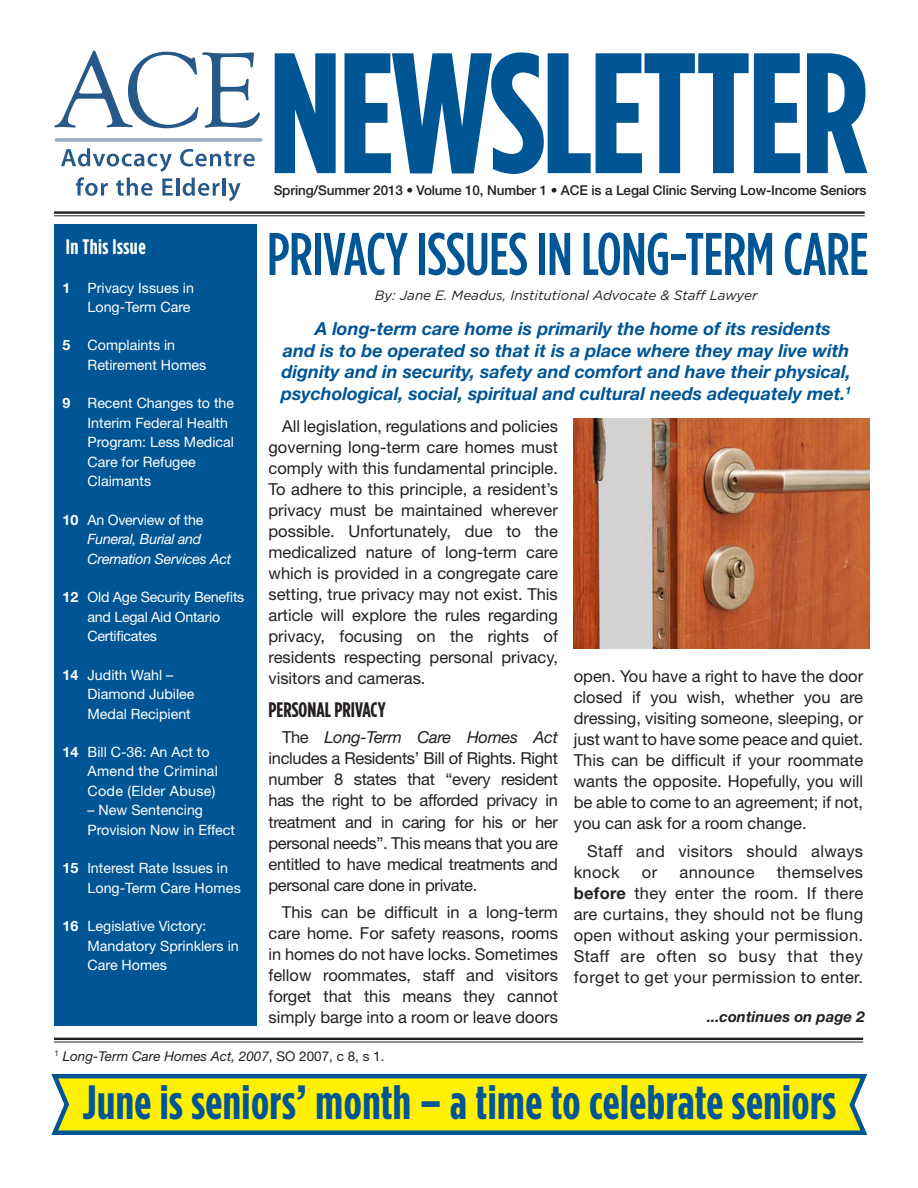
<style>
.page{position:relative;width:918px;height:1188px;background:#fff}
.page>*{position:absolute;margin:0;border:0;box-sizing:border-box;transform-origin:0 0}
.t1{font:700 171.15px "Gotham Condensed";letter-spacing:-.02em;color:#005595}
.t2{font:500 60px "Gotham Condensed";letter-spacing:-.01em;color:#005595}
.t3{font:700 48px "Gotham Condensed";letter-spacing:.01em;color:#005595}
.subhead{font:700 21px "Gotham Condensed";color:#231f20}
.t4{font:700 21px "Gotham Condensed";letter-spacing:.02em;color:#fff}
.body{font:italic 700 18px/21.6px "Helvetica Neue";color:#005595}
.body-2{font:16.5px/21px "Helvetica Neue";color:#231f20;text-align:justify}
.body-3{font:16.5px/21px "Helvetica Neue";letter-spacing:.02em;color:#231f20}
.body-4{font:italic 700 15px "Helvetica Neue";color:#231f20}
.t5{font:14.25px/19.5px "Helvetica Neue";color:#fff}
.t6{font:italic 14.25px/19.5px "Helvetica Neue";letter-spacing:-.02em;color:#fff}
.t7{font:14.25px/19.5px "Helvetica Neue";letter-spacing:-.02em;color:#fff}
.t8{font:14.25px/19.5px "Helvetica Neue";letter-spacing:.02em;color:#fff}
.t9{font:500 13.5px "Helvetica Neue";letter-spacing:-.01em;color:#231f20}
.byline{font:italic 13.5px "Gotham";color:#231f20}
.footnotes{font:italic 13.5px "Helvetica Neue";color:#231f20}
.s1{font-weight:700}
.s2{font-weight:700;font-style:normal}
.s3{font-style:normal}
.s4{font-style:italic}
</style>
<div class="page">
<svg style="left:51px;top:1073px;width:817px;height:62px;background:#d7d920"></svg>
<div style="left:54px;top:224px;width:202px;height:802px;background:#005595"></div>
<svg style="left:54px;top:50px;width:206px;height:78px"></svg>
<svg style="left:180px;top:149px;width:75px;height:17px"></svg>
<svg style="left:61px;top:148px;width:112px;height:48px"></svg>
<hr style="left:176px;top:178px;width:3px;height:18px;background:#265988">
<svg style="left:183px;top:178px;width:37px;height:18px"></svg>
<hr style="left:222px;top:178px;width:4px;height:18px;background:#265988">
<svg style="left:228px;top:183px;width:13px;height:18px"></svg>
<svg style="left:56px;top:138px;width:205px;height:4px"></svg>
<hr style="left:54px;top:1038px;width:809px;height:2px;background:#231f20">
<hr style="left:54px;top:1042px;width:809px;height:1px;background:#231f20">
<hr style="left:54px;top:211px;width:811px;height:3px;background:#231f20">
<hr style="left:54px;top:215px;width:811px;height:1px;background:#231f20">
<img style="left:574px;top:419px;width:296px;height:230px">
<p class="t4" style="left:66px;top:235px;width:81px">In This Issue</p>
<p class="t5" style="left:63px;top:278px;width:133px;text-align:right"><span class="s1">1</span> Privacy Issues in<br>Long-Term Care</p>
<p class="t5" style="left:88px;top:335px;width:120px;text-indent:-25px"><span class="s1">5</span> Complaints in<br>Retirement Homes</p>
<p class="t5" style="left:88px;top:393px;width:148px;text-indent:-25px"><span class="s1">9</span> Recent Changes to the<br>Interim Federal Health<br>Program: Less Medical<br>Care for Refugee<br>Claimants</p>
<p class="t6" style="left:88px;top:510px;width:145px;text-indent:-25px"><span class="s2">10</span> <span class="s3">An Overview of the<br></span>Funeral, Burial and<br>Cremation Services Act</p>
<p class="t7" style="left:88px;top:587px;width:158px;text-indent:-25px"><span class="s1">12</span> Old Age Security Benefits and Legal Aid Ontario<br>Certificates</p>
<p class="t5" style="left:88px;top:665px;width:108px;text-indent:-25px"><span class="s1">14</span> Judith Wahl –<br>Diamond Jubilee<br>Medal Recipient</p>
<p class="t8" style="left:88px;top:742px;width:132px;text-indent:-25px"><span class="s1">14</span> Bill C-36: An Act to<br>Amend the Criminal<br>Code (Elder Abuse)</p>
<p class="t5" style="left:88px;top:800px;width:149px">– New Sentencing<br>Provision Now in Effect</p>
<p class="t5" style="left:88px;top:858px;width:155px;text-indent:-25px"><span class="s1">15</span> Interest Rate Issues in<br>Long-Term Care Homes</p>
<p class="t5" style="left:88px;top:916px;width:153px;text-indent:-25px"><span class="s1">16</span> Legislative Victory:<br>Mandatory Sprinklers in<br>Care Homes</p>
<p class="t1" style="left:269px;top:17px;width:602px">NEWSLETTER</p>
<p class="t9" style="left:274px;top:182px;width:594px">Spring/Summer 2013 • Volume 10, Number 1 • ACE is a Legal Clinic Serving Low-Income Seniors</p>
<p class="t2" style="left:267px;top:221px;width:603px">PRIVACY ISSUES IN LONG-TERM CARE</p>
<p class="byline" style="left:375px;top:288px;width:384px">By: Jane E. Meadus, Institutional Advocate &amp; Staff Lawyer</p>
<p class="body" style="left:281px;top:318px;width:572px;text-indent:34px">A long-term care home is primarily the home of its residents and is to be operated so that it is a place where they may live with dignity and in security, safety and comfort and have their physical, psychological, social, spiritual and cultural needs adequately met.<sup>1</sup></p>
<p class="body-2" style="left:269px;top:415px;width:291px;text-indent:13px">All legislation, regulations and policies governing long-term care homes must comply with this fundamental principle.<br>To adhere to this principle, a resident’s privacy must be maintained wherever possible. Unfortunately, due to the medicalized nature of long-term care which is provided in a congregate care setting, true privacy may not exist. This article will explore the rules regarding privacy, focusing on the rights of residents respecting personal privacy, visitors and cameras.</p>
<p class="subhead" style="left:268px;top:698px;width:119px">PERSONAL PRIVACY</p>
<p class="body-2" style="left:269px;top:727px;width:291px;text-indent:13px">The <span class="s4">Long-Term Care Homes Act </span>includes a Residents’ Bill of Rights. Right number 8 states that “every resident has the right to be afforded privacy in treatment and in caring for his or her personal needs”. This means that you are entitled to have medical treatments and personal care done in private.</p>
<p class="body-2" style="left:269px;top:902px;width:291px;text-indent:13px">This can be difficult in a long-term care home. For safety reasons, rooms in homes do not have locks. Sometimes fellow roommates, staff and visitors forget that this means they cannot simply barge into a room or leave doors</p>
<p class="body-2" style="left:574px;top:665px;width:291px">open. You have a right to have the door closed if you wish, whether you are dressing, visiting someone, sleeping, or just want to have some peace and quiet.<br>This can be difficult if your roommate wants the opposite. Hopefully, you will be able to come to an agreement; if not, you can ask for a room change.</p>
<p class="body-3" style="left:574px;top:840px;width:291px;text-indent:13px">Staff and visitors should always knock</p>
<p class="body-2" style="left:574px;top:861px;width:291px;text-indent:203px">themselves <span class="s1">before</span> they enter the room. If there are curtains, they should not be flung open without asking your permission.<br>Staff are often so busy that they forget to get your permission to enter.</p>
<p class="body-2" style="left:642px;top:861px;width:17px">or</p>
<p class="body-3" style="left:679px;top:861px;width:77px">announce</p>
<p class="body-4" style="left:707px;top:1008px;width:159px">...continues on page 2</p>
<p class="footnotes" style="left:55px;top:1048px;width:331px"><sup>1</sup> Long-Term Care Homes Act, 2007<span class="s3">, SO 2007, c 8, s 1.</span></p>
<p class="t3" style="left:83px;top:1075px;width:755px">June is seniors’ month – a time to celebrate seniors</p>
</div>
